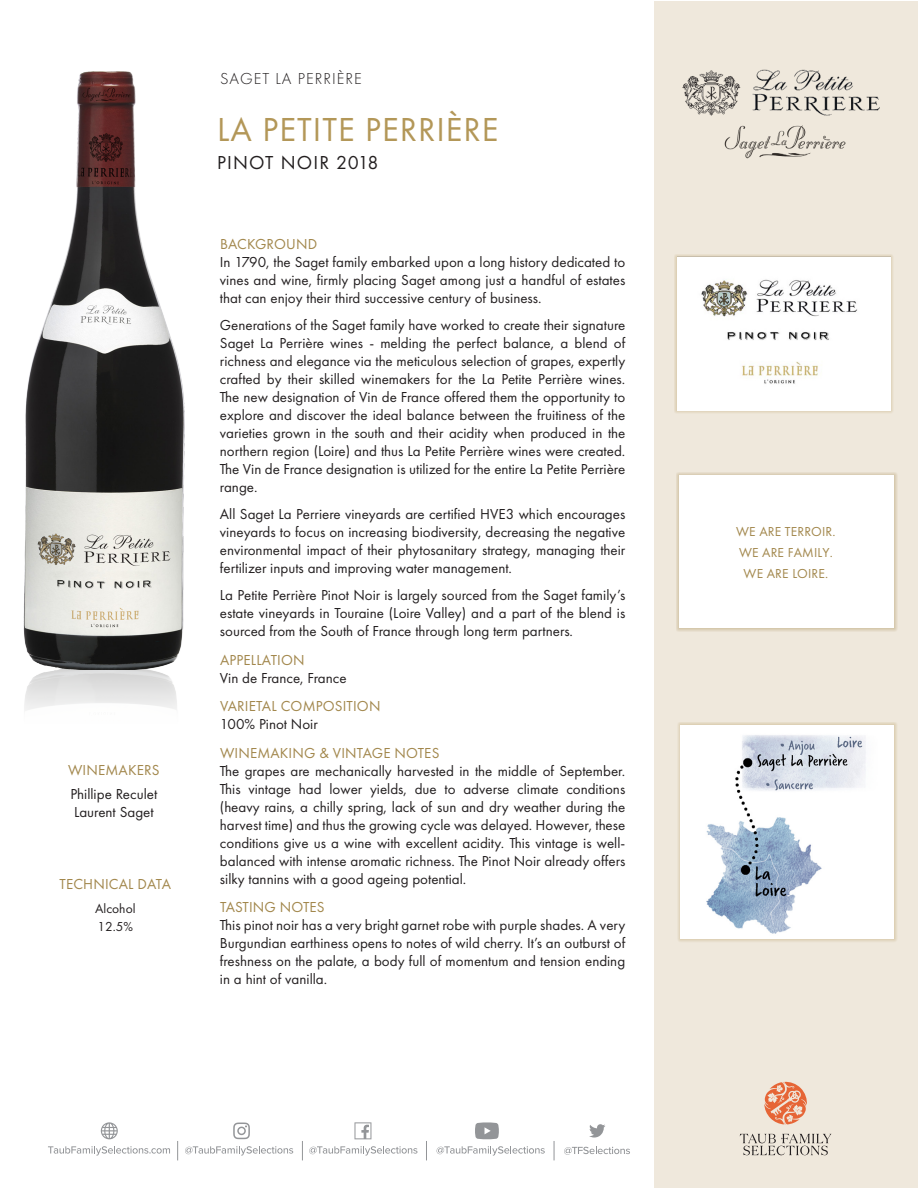
<style>
.page{position:relative;width:918px;height:1188px;background:#fff}
.page>*{position:absolute;margin:0;border:0;box-sizing:border-box;transform-origin:0 0}
._2_Producer_Name{font:34.5px "Futura PT";letter-spacing:.03em;color:#b39758}
._3_Wine_Name___Vint{font:19.5px "Futura PT";letter-spacing:.06em;color:#231f20}
._1_Eyebrow_Text{font:300 16.5px "Futura PT";letter-spacing:.06em;color:#231f20}
._5_Body_Text{font:15px/18px "Futura PT";color:#231f20;text-align:justify}
._4_Para_Header{font:15px "Futura PT";letter-spacing:.01em;color:#a2874c}
.Winemkr___Tech_body{font:15px/18px "Futura PT";color:#231f20}
.Winemkr___Tech_head{font:15px "Futura PT";letter-spacing:.01em;color:#a2874c}
.t1{font:13.5px "Futura PT";letter-spacing:.01em;color:#a2874c}
.Winemkr___Tech_body-2{font:13.5px/18px "Futura PT";color:#231f20}
</style>
<div class="page">
<div style="left:654px;top:1px;width:263px;height:1186px;background:#efe8dc"></div>
<div style="left:676px;top:472px;width:221px;height:160px;background:#a2874c;opacity:.65"></div>
<div style="left:679px;top:475px;width:215px;height:153px;background:#fff"></div>
<img style="left:682px;top:69px;width:198px;height:90px">
<img style="left:23px;top:71px;width:162px;height:599px">
<div style="left:674px;top:254px;width:220px;height:160px;background:#e2d7c1"></div>
<img style="left:677px;top:254px;width:214px;height:157px">
<div style="left:677px;top:722px;width:220px;height:220px;background:#b39758;opacity:.65"></div>
<img style="left:681px;top:725px;width:213px;height:214px">
<svg style="left:564px;top:1147px;width:66px;height:8px"></svg>
<svg style="left:48px;top:1146px;width:122px;height:10px"></svg>
<svg style="left:185px;top:1146px;width:108px;height:10px"></svg>
<svg style="left:309px;top:1146px;width:108px;height:10px"></svg>
<svg style="left:437px;top:1146px;width:108px;height:10px"></svg>
<svg style="left:554px;top:1141px;width:1px;height:19px"></svg>
<svg style="left:302px;top:1141px;width:1px;height:19px"></svg>
<svg style="left:177px;top:1141px;width:1px;height:19px"></svg>
<svg style="left:354px;top:1122px;width:17px;height:17px"></svg>
<svg style="left:233px;top:1123px;width:17px;height:16px"></svg>
<svg style="left:426px;top:1141px;width:1px;height:19px"></svg>
<svg style="left:589px;top:1124px;width:16px;height:14px"></svg>
<svg style="left:101px;top:1122px;width:17px;height:17px"></svg>
<svg style="left:475px;top:1122px;width:24px;height:17px"></svg>
<svg style="left:740px;top:1134px;width:91px;height:21px"></svg>
<svg style="left:764px;top:1082px;width:43px;height:42px"></svg>
<p class="Winemkr___Tech_head" style="left:68px;top:761px;width:93px">WINEMAKERS</p>
<p class="Winemkr___Tech_body" style="left:70px;top:785px;width:88px">Phillipe Reculet<br>Laurent Saget</p>
<p class="Winemkr___Tech_head" style="left:60px;top:875px;width:113px">TECHNICAL DATA</p>
<p class="Winemkr___Tech_body-2" style="left:95px;top:900px;width:42px">Alcohol<br>12.5%</p>
<p class="_1_Eyebrow_Text" style="left:220px;top:69px;width:143px">SAGET LA PERRIÈRE</p>
<p class="_2_Producer_Name" style="left:217px;top:109px;width:283px">LA PETITE PERRIÈRE</p>
<p class="_3_Wine_Name___Vint" style="left:217px;top:151px;width:163px">PINOT NOIR 2018</p>
<p class="_4_Para_Header" style="left:220px;top:235px;width:99px">BACKGROUND</p>
<p class="_5_Body_Text" style="left:220px;top:253px;width:407px">In 1790, the Saget family embarked upon a long history dedicated to vines and wine, firmly placing Saget among just a handful of estates that can enjoy their third successive century of business.</p>
<p class="_5_Body_Text" style="left:220px;top:316px;width:407px">Generations of the Saget family have worked to create their signature Saget La Perrière wines - melding the perfect balance, a blend of richness and elegance via the meticulous selection of grapes, expertly crafted by their skilled winemakers for the La Petite Perrière wines.<br>The new designation of Vin de France offered them the opportunity to explore and discover the ideal balance between the fruitiness of the varieties grown in the south and their acidity when produced in the northern region (Loire) and thus La Petite Perrière wines were created.<br>The Vin de France designation is utilized for the entire La Petite Perrière range.</p>
<p class="_5_Body_Text" style="left:220px;top:505px;width:407px">All Saget La Perriere vineyards are certified HVE3 which encourages vineyards to focus on increasing biodiversity, decreasing the negative environmental impact of their phytosanitary strategy, managing their fertilizer inputs and improving water management.</p>
<p class="_5_Body_Text" style="left:220px;top:586px;width:407px">La Petite Perrière Pinot Noir is largely sourced from the Saget family’s estate vineyards in Touraine (Loire Valley) and a part of the blend is sourced from the South of France through long term partners.</p>
<p class="_4_Para_Header" style="left:220px;top:651px;width:86px">APPELLATION</p>
<p class="_5_Body_Text" style="left:220px;top:668px;width:128px">Vin de France, France</p>
<p class="_4_Para_Header" style="left:220px;top:697px;width:162px">VARIETAL COMPOSITION</p>
<p class="_5_Body_Text" style="left:220px;top:715px;width:99px">100% Pinot Noir</p>
<p class="_4_Para_Header" style="left:220px;top:744px;width:221px">WINEMAKING &amp; VINTAGE NOTES</p>
<p class="_5_Body_Text" style="left:220px;top:761px;width:407px">The grapes are mechanically harvested in the middle of September.<br>This vintage had lower yields, due to adverse climate conditions (heavy rains, a chilly spring, lack of sun and dry weather during the harvest time) and thus the growing cycle was delayed. However, these conditions give us a wine with excellent acidity. This vintage is well&shy;balanced with intense aromatic richness. The Pinot Noir already offers silky tannins with a good ageing potential.</p>
<p class="_4_Para_Header" style="left:220px;top:898px;width:106px">TASTING NOTES</p>
<p class="_5_Body_Text" style="left:220px;top:916px;width:407px">This pinot noir has a very bright garnet robe with purple shades. A very Burgundian earthiness opens to notes of wild cherry. It’s an outburst of freshness on the palate, a body full of momentum and tension ending in a hint of vanilla.</p>
<p class="t1" style="left:736px;top:524px;width:101px">WE ARE TERROIR.</p>
<p class="t1" style="left:739px;top:545px;width:95px">WE ARE FAMILY.</p>
<p class="t1" style="left:744px;top:566px;width:86px">WE ARE LOIRE.</p>
</div>
